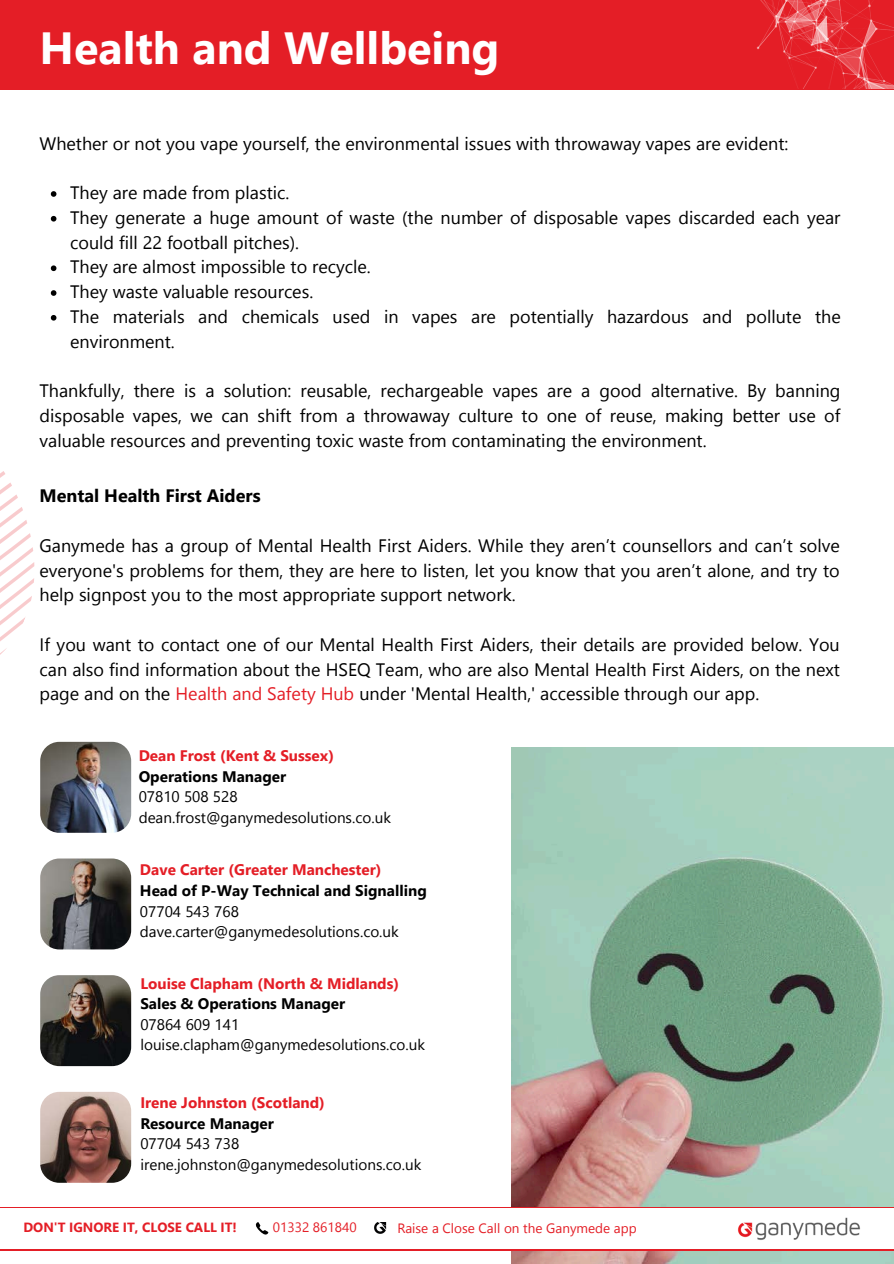
<style>
.page{position:relative;width:894px;height:1264px;background:#fff}
.page>*{position:absolute;margin:0;border:0;box-sizing:border-box;transform-origin:0 0}
.t1{font:700 45px "Nirmala UI";color:#fff}
.t2{font:18px/24.8px "Nirmala UI";color:#000;text-align:justify}
.t3{font:700 18px "Nirmala UI";color:#000}
.t4{font:15.3px/20.5px "Nirmala UI";color:#000}
.t5{font:13.5px "Nirmala UI";color:#e41e26}
.t6{font:700 13.35px "Nirmala UI";color:#e41e26}
.s1{color:#e41e26}
.s2{font-weight:700;color:#e41e26}
.s3{font-weight:700}
</style>
<div class="page">
<div style="left:0;top:0;width:893px;height:89px;background:#e41e26"></div>
<img style="left:756px;top:0;width:137px;height:89px">
<img style="left:511px;top:747px;width:382px;height:515px">
<div style="left:0;top:1206px;width:893px;height:44px;background:linear-gradient(to right,#fff,#fff)"></div>
<div style="left:0;top:1208px;width:893px;height:40px;background:#fff"></div>
<img style="left:737px;top:1217px;width:123px;height:23px">
<svg style="left:255px;top:1222px;width:13px;height:13px"></svg>
<svg style="left:374px;top:1222px;width:13px;height:12px"></svg>
<img style="left:40px;top:741px;width:91px;height:91px;border-radius:19px">
<img style="left:40px;top:975px;width:91px;height:91px;border-radius:19px">
<img style="left:40px;top:1091px;width:91px;height:91px;border-radius:19px">
<img style="left:40px;top:858px;width:91px;height:91px;border-radius:19px">
<svg style="left:51px;top:191px;width:5px;height:6px"></svg>
<svg style="left:51px;top:216px;width:5px;height:5px"></svg>
<svg style="left:51px;top:265px;width:5px;height:6px"></svg>
<svg style="left:51px;top:290px;width:5px;height:6px"></svg>
<svg style="left:51px;top:315px;width:5px;height:5px"></svg>
<svg style="left:0;top:471px;width:35px;height:184px"></svg>
<p class="t1" style="left:40px;top:16px;width:461px">Health and Wellbeing</p>
<p class="t2" style="left:40px;top:130px;width:750px">Whether or not you vape yourself, the environmental issues with throwaway vapes are evident:</p>
<h4 class="t2" style="left:70px;top:179px;width:220px">They are made from plastic.</h4>
<p class="t2" style="left:70px;top:204px;width:771px">They generate a huge amount of waste (the number of disposable vapes discarded each year could fill 22 football pitches).</p>
<h4 class="t2" style="left:70px;top:253px;width:302px">They are almost impossible to recycle.</h4>
<p class="t2" style="left:70px;top:278px;width:244px">They waste valuable resources.</p>
<h4 class="t2" style="left:70px;top:303px;width:771px">The materials and chemicals used in vapes are potentially hazardous and pollute the environment.</h4>
<h5 class="t2" style="left:40px;top:377px;width:802px">Thankfully, there is a solution: reusable, rechargeable vapes are a good alternative. By banning disposable vapes, we can shift from a throwaway culture to one of reuse, making better use of valuable resources and preventing toxic waste from contaminating the environment.</h5>
<p class="t3" style="left:40px;top:483px;width:222px">Mental Health First Aiders</p>
<h2 class="t2" style="left:40px;top:532px;width:801px">Ganymede has a group of Mental Health First Aiders. While they aren’t counsellors and can’t solve everyone's problems for them, they are here to listen, let you know that you aren’t alone, and try to help signpost you to the most appropriate support network.</h2>
<h3 class="t2" style="left:40px;top:631px;width:801px">If you want to contact one of our Mental Health First Aiders, their details are provided below. You can also find information about the HSEQ Team, who are also Mental Health First Aiders, on the next page and on the <span class="s1">Health and Safety Hub</span> under 'Mental Health,' accessible through our app.</h3>
<p class="t4" style="left:139px;top:744px;width:254px"><span class="s2">Dean Frost (Kent &amp; Sussex)<br></span><span class="s3">Operations Manager<br></span>07810 508 528 dean.frost@ganymedesolutions.co.uk</p>
<p class="t4" style="left:140px;top:858px;width:288px"><span class="s2">Dave Carter (Greater Manchester)<br></span><span class="s3">Head of P-Way Technical and Signalling<br></span>07704 543 768 dave.carter@ganymedesolutions.co.uk</p>
<p class="t4" style="left:140px;top:971px;width:286px"><span class="s2">Louise Clapham (North &amp; Midlands)<br></span><span class="s3">Sales &amp; Operations Manager<br></span>07864 609 141 louise.clapham@ganymedesolutions.co.uk</p>
<p class="t4" style="left:140px;top:1091px;width:282px"><span class="s2">Irene Johnston (Scotland)<br></span><span class="s3">Resource Manager<br></span>07704 543 738 irene.johnston@ganymedesolutions.co.uk</p>
<h3 class="t6" style="left:23px;top:1217px;width:215px">DON'T IGNORE IT, CLOSE CALL IT!</h3>
<p class="t5" style="left:273px;top:1216px;width:85px">01332 861840</p>
<h4 class="t5" style="left:397px;top:1218px;width:241px">Raise a Close Call on the Ganymede app</h4>
</div>
